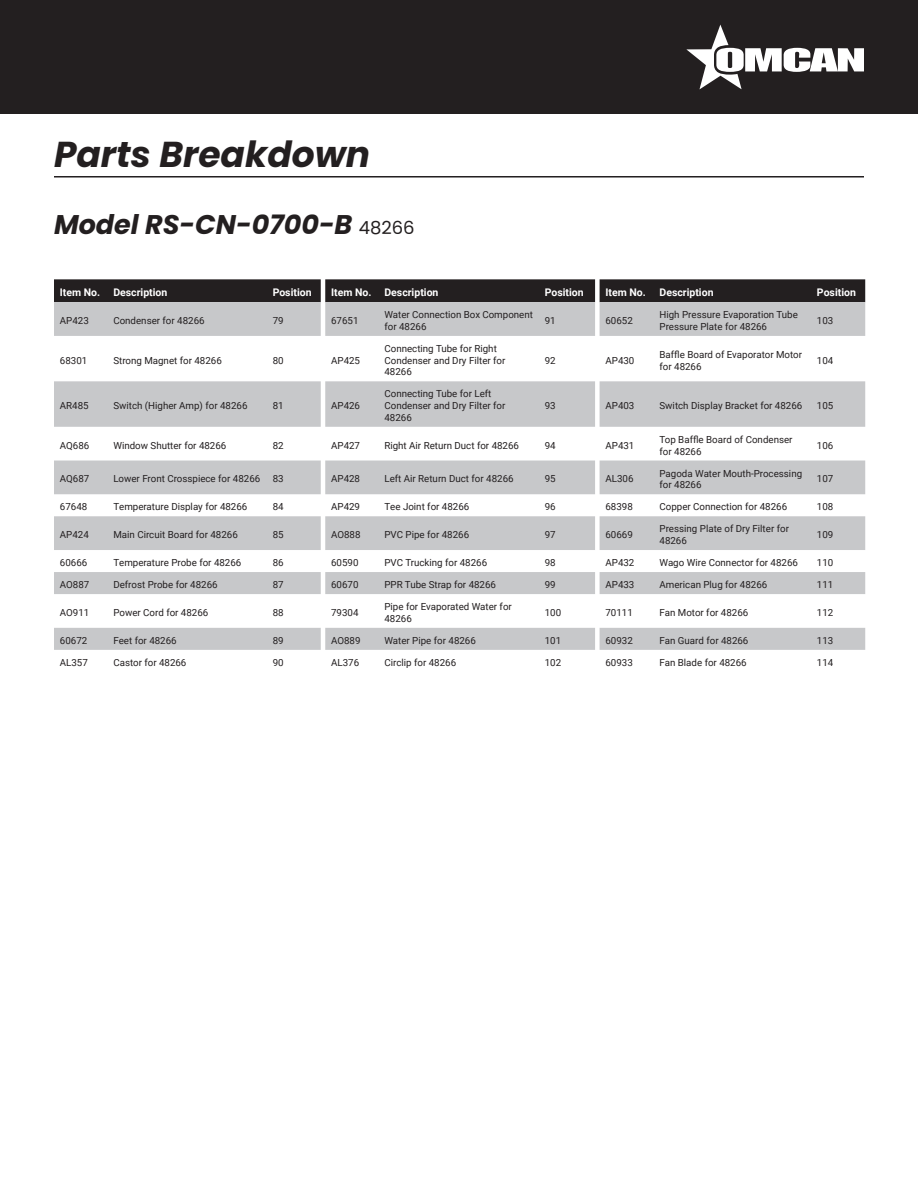
<style>
.page{position:relative;width:918px;height:1188px;background:#fff}
.page>*{position:absolute;margin:0;border:0;box-sizing:border-box;transform-origin:0 0}
.t1{font:italic 700 36px "Poppins";color:#231f20}
.t2{font:italic 700 27px "Poppins";color:#231f20}
.t3{font:700 10.5px "Roboto";color:#fff}
.t4{font:9.75px/11.7px "Roboto";color:#231f20}
.s1{font-weight:400;font-style:normal;font-size:18px}
</style>
<div class="page">
<div style="left:0;top:0;width:918px;height:114px;background:#231f20"></div>
<svg style="left:686px;top:25px;width:178px;height:64px"></svg>
<hr style="left:54px;top:176px;width:810px;height:2px;background:#231f20">
<div style="left:54px;top:279px;width:811px;height:23px;background:#231f20"></div>
<svg style="left:54px;top:302px;width:811px;height:348px;fill:#c7c8ca"></svg>
<p class="t1" style="left:54px;top:133px;width:318px">Parts Breakdown</p>
<p class="t2" style="left:54px;top:209px;width:362px">Model RS-CN-0700-B <span class="s1">48266</span></p>
<p class="t3" style="left:60px;top:285px;width:42px">Item No.</p>
<p class="t3" style="left:113px;top:285px;width:56px">Description</p>
<p class="t3" style="left:273px;top:285px;width:40px">Position</p>
<p class="t3" style="left:331px;top:285px;width:42px">Item No.</p>
<p class="t3" style="left:384px;top:285px;width:56px">Description</p>
<p class="t3" style="left:545px;top:285px;width:40px">Position</p>
<p class="t3" style="left:605px;top:285px;width:42px">Item No.</p>
<p class="t3" style="left:660px;top:285px;width:56px">Description</p>
<p class="t3" style="left:817px;top:285px;width:40px">Position</p>
<p class="t4" style="left:60px;top:314px;width:30px">AP423</p>
<p class="t4" style="left:113px;top:314px;width:93px">Condenser for 48266</p>
<p class="t4" style="left:273px;top:314px;width:12px">79</p>
<p class="t4" style="left:331px;top:314px;width:29px">67651</p>
<p class="t4" style="left:384px;top:309px;width:150px">Water Connection Box Component for 48266</p>
<p class="t4" style="left:545px;top:314px;width:12px">91</p>
<p class="t4" style="left:605px;top:314px;width:29px">60652</p>
<p class="t4" style="left:660px;top:309px;width:140px">High Pressure Evaporation Tube<br>Pressure Plate for 48266</p>
<p class="t4" style="left:817px;top:314px;width:18px">103</p>
<p class="t4" style="left:60px;top:354px;width:29px">68301</p>
<p class="t4" style="left:113px;top:354px;width:110px">Strong Magnet for 48266</p>
<p class="t4" style="left:273px;top:354px;width:12px">80</p>
<p class="t4" style="left:331px;top:354px;width:30px">AP425</p>
<p class="t4" style="left:384px;top:342px;width:123px">Connecting Tube for Right<br>Condenser and Dry Filter for<br>48266</p>
<p class="t4" style="left:545px;top:354px;width:12px">92</p>
<p class="t4" style="left:605px;top:354px;width:30px">AP430</p>
<p class="t4" style="left:660px;top:348px;width:144px">Baffle Board of Evaporator Motor for 48266</p>
<p class="t4" style="left:817px;top:354px;width:18px">104</p>
<p class="t4" style="left:60px;top:400px;width:30px">AR485</p>
<p class="t4" style="left:113px;top:400px;width:136px">Switch (Higher Amp) for 48266</p>
<p class="t4" style="left:273px;top:400px;width:12px">81</p>
<p class="t4" style="left:331px;top:400px;width:30px">AP426</p>
<p class="t4" style="left:384px;top:388px;width:123px">Connecting Tube for Left<br>Condenser and Dry Filter for<br>48266</p>
<p class="t4" style="left:545px;top:400px;width:12px">93</p>
<p class="t4" style="left:605px;top:400px;width:30px">AP403</p>
<p class="t4" style="left:660px;top:400px;width:144px">Switch Display Bracket for 48266</p>
<p class="t4" style="left:817px;top:400px;width:18px">105</p>
<p class="t4" style="left:60px;top:439px;width:31px">AQ686</p>
<p class="t4" style="left:113px;top:439px;width:115px">Window Shutter for 48266</p>
<p class="t4" style="left:273px;top:439px;width:12px">82</p>
<p class="t4" style="left:331px;top:439px;width:30px">AP427</p>
<p class="t4" style="left:384px;top:439px;width:136px">Right Air Return Duct for 48266</p>
<p class="t4" style="left:545px;top:439px;width:12px">94</p>
<p class="t4" style="left:605px;top:439px;width:30px">AP431</p>
<p class="t4" style="left:660px;top:433px;width:135px">Top Baffle Board of Condenser for 48266</p>
<p class="t4" style="left:817px;top:439px;width:18px">106</p>
<p class="t4" style="left:60px;top:473px;width:31px">AQ687</p>
<p class="t4" style="left:113px;top:473px;width:148px">Lower Front Crosspiece for 48266</p>
<p class="t4" style="left:273px;top:473px;width:12px">83</p>
<p class="t4" style="left:331px;top:473px;width:30px">AP428</p>
<p class="t4" style="left:384px;top:473px;width:131px">Left Air Return Duct for 48266</p>
<p class="t4" style="left:545px;top:473px;width:12px">95</p>
<p class="t4" style="left:605px;top:473px;width:30px">AL306</p>
<p class="t4" style="left:660px;top:467px;width:144px">Pagoda Water Mouth-Processing for 48266</p>
<p class="t4" style="left:817px;top:473px;width:18px">107</p>
<p class="t4" style="left:60px;top:501px;width:29px">67648</p>
<p class="t4" style="left:113px;top:501px;width:136px">Temperature Display for 48266</p>
<p class="t4" style="left:273px;top:501px;width:12px">84</p>
<p class="t4" style="left:331px;top:501px;width:30px">AP429</p>
<p class="t4" style="left:384px;top:501px;width:86px">Tee Joint for 48266</p>
<p class="t4" style="left:545px;top:501px;width:12px">96</p>
<p class="t4" style="left:605px;top:501px;width:29px">68398</p>
<p class="t4" style="left:660px;top:501px;width:129px">Copper Connection for 48266</p>
<p class="t4" style="left:817px;top:501px;width:18px">108</p>
<p class="t4" style="left:60px;top:529px;width:30px">AP424</p>
<p class="t4" style="left:113px;top:529px;width:126px">Main Circuit Board for 48266</p>
<p class="t4" style="left:273px;top:529px;width:12px">85</p>
<p class="t4" style="left:331px;top:529px;width:31px">AO888</p>
<p class="t4" style="left:384px;top:529px;width:86px">PVC Pipe for 48266</p>
<p class="t4" style="left:545px;top:529px;width:12px">97</p>
<p class="t4" style="left:605px;top:529px;width:29px">60669</p>
<p class="t4" style="left:660px;top:523px;width:131px">Pressing Plate of Dry Filter for<br>48266</p>
<p class="t4" style="left:817px;top:529px;width:18px">109</p>
<p class="t4" style="left:60px;top:556px;width:29px">60666</p>
<p class="t4" style="left:113px;top:556px;width:130px">Temperature Probe for 48266</p>
<p class="t4" style="left:273px;top:556px;width:12px">86</p>
<p class="t4" style="left:331px;top:556px;width:29px">60590</p>
<p class="t4" style="left:384px;top:556px;width:104px">PVC Trucking for 48266</p>
<p class="t4" style="left:545px;top:556px;width:12px">98</p>
<p class="t4" style="left:605px;top:556px;width:30px">AP432</p>
<p class="t4" style="left:660px;top:556px;width:140px">Wago Wire Connector for 48266</p>
<p class="t4" style="left:817px;top:556px;width:18px">110</p>
<p class="t4" style="left:60px;top:579px;width:31px">AO887</p>
<p class="t4" style="left:113px;top:579px;width:106px">Defrost Probe for 48266</p>
<p class="t4" style="left:273px;top:579px;width:12px">87</p>
<p class="t4" style="left:331px;top:579px;width:29px">60670</p>
<p class="t4" style="left:384px;top:579px;width:113px">PPR Tube Strap for 48266</p>
<p class="t4" style="left:545px;top:579px;width:12px">99</p>
<p class="t4" style="left:605px;top:579px;width:30px">AP433</p>
<p class="t4" style="left:660px;top:579px;width:109px">American Plug for 48266</p>
<p class="t4" style="left:817px;top:579px;width:18px">111</p>
<p class="t4" style="left:60px;top:606px;width:31px">AO911</p>
<p class="t4" style="left:113px;top:606px;width:97px">Power Cord for 48266</p>
<p class="t4" style="left:273px;top:606px;width:12px">88</p>
<p class="t4" style="left:331px;top:606px;width:29px">79304</p>
<p class="t4" style="left:384px;top:601px;width:129px">Pipe for Evaporated Water for<br>48266</p>
<p class="t4" style="left:545px;top:606px;width:18px">100</p>
<p class="t4" style="left:605px;top:606px;width:29px">70111</p>
<p class="t4" style="left:660px;top:606px;width:90px">Fan Motor for 48266</p>
<p class="t4" style="left:817px;top:606px;width:18px">112</p>
<p class="t4" style="left:60px;top:634px;width:29px">60672</p>
<p class="t4" style="left:113px;top:634px;width:65px">Feet for 48266</p>
<p class="t4" style="left:273px;top:634px;width:12px">89</p>
<p class="t4" style="left:331px;top:634px;width:31px">AO889</p>
<p class="t4" style="left:384px;top:634px;width:93px">Water Pipe for 48266</p>
<p class="t4" style="left:545px;top:634px;width:18px">101</p>
<p class="t4" style="left:605px;top:634px;width:29px">60932</p>
<p class="t4" style="left:660px;top:634px;width:90px">Fan Guard for 48266</p>
<p class="t4" style="left:817px;top:634px;width:18px">113</p>
<p class="t4" style="left:60px;top:656px;width:30px">AL357</p>
<p class="t4" style="left:113px;top:656px;width:75px">Castor for 48266</p>
<p class="t4" style="left:273px;top:656px;width:12px">90</p>
<p class="t4" style="left:331px;top:656px;width:30px">AL376</p>
<p class="t4" style="left:384px;top:656px;width:73px">Circlip for 48266</p>
<p class="t4" style="left:545px;top:656px;width:18px">102</p>
<p class="t4" style="left:605px;top:656px;width:29px">60933</p>
<p class="t4" style="left:660px;top:656px;width:89px">Fan Blade for 48266</p>
<p class="t4" style="left:817px;top:656px;width:18px">114</p>
</div>
